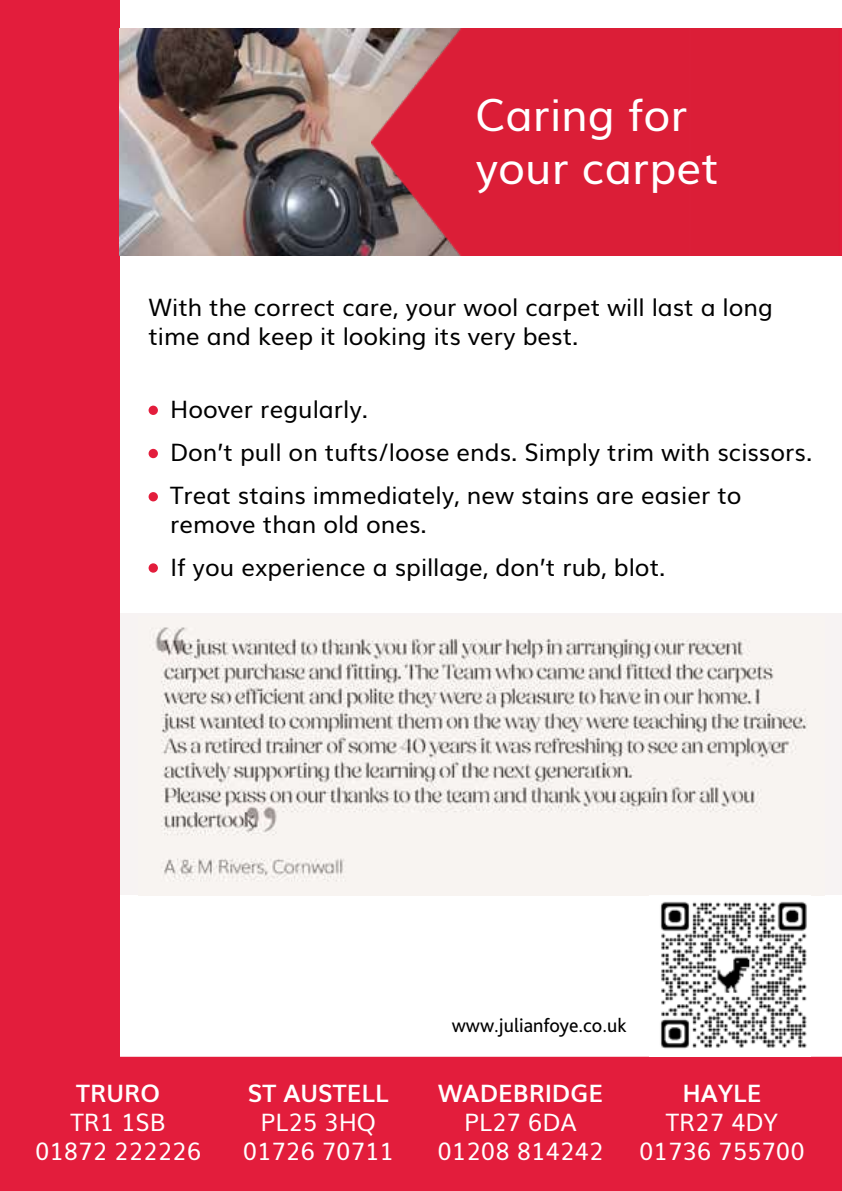
<style>
.page{position:relative;width:842px;height:1191px;background:#fff}
.page>*{position:absolute;margin:0;border:0;box-sizing:border-box;transform-origin:0 0}
.t1{font:44px/52.8px "Muli";color:#fff}
.t2{font:24px/43.2px "Muli";color:#000}
.t3{font:24px/28.8px "Muli";color:#fff;text-align:center}
.t4{font:700 24px "Muli";color:#fff}
.t5{font:20px "Bliss Pro";color:#000}
</style>
<div class="page">
<div style="left:112px;top:613px;width:730px;height:282px;background:#f7f3f3"></div>
<div style="left:0;top:0;width:119px;height:1191px;background:#e31d3c"></div>
<img style="left:119px;top:28px;width:252px;height:227px">
<img style="left:371px;top:28px;width:469px;height:227px">
<div style="left:149px;top:405px;width:9px;height:10px;background:#e31d3c;border-radius:50%"></div>
<div style="left:149px;top:449px;width:9px;height:9px;background:#e31d3c;border-radius:50%"></div>
<div style="left:149px;top:492px;width:9px;height:9px;background:#e31d3c;border-radius:50%"></div>
<div style="left:149px;top:563px;width:9px;height:9px;background:#e31d3c;border-radius:50%"></div>
<img style="left:153px;top:627px;width:655px;height:255px">
<div style="left:119px;top:1056px;width:723px;height:135px;background:#e31d3c"></div>
<img style="left:660px;top:901px;width:147px;height:148px">
<svg style="left:840px;top:28px;width:2px;height:227px"></svg>
<h1 class="t1" style="left:475px;top:86px;width:245px">Caring for your carpet</h1>
<p class="t2" style="left:149px;top:291px;width:626px;line-height:28.8px">With the correct care, your wool carpet will last a long time and keep it looking its very best.</p>
<p class="t2" style="left:170px;top:385px;width:644px">Hoover regularly.<br>Don’t pull on tufts/loose ends. Simply trim with scissors.<br>Treat stains immediately, new stains are easier to</p>
<p class="t2" style="left:170px;top:501px;width:497px">remove than old ones.<br>If you experience a spillage, don’t rub, blot.</p>
<p class="t4" style="left:76px;top:1079px;width:85px">TRURO</p>
<p class="t3" style="left:35px;top:1105px;width:168px">TR1 1SB<br>01872 222226</p>
<p class="t4" style="left:248px;top:1079px;width:143px">ST AUSTELL</p>
<p class="t3" style="left:243px;top:1105px;width:153px">PL25 3HQ<br>01726 70711</p>
<p class="t5" style="left:452px;top:1018px;width:176px">www.julianfoye.co.uk</p>
<p class="t4" style="left:438px;top:1079px;width:166px">WADEBRIDGE</p>
<p class="t3" style="left:438px;top:1105px;width:167px">PL27 6DA<br>01208 814242</p>
<p class="t4" style="left:682px;top:1079px;width:80px">HAYLE</p>
<p class="t3" style="left:639px;top:1105px;width:167px">TR27 4DY<br>01736 755700</p>
</div>
